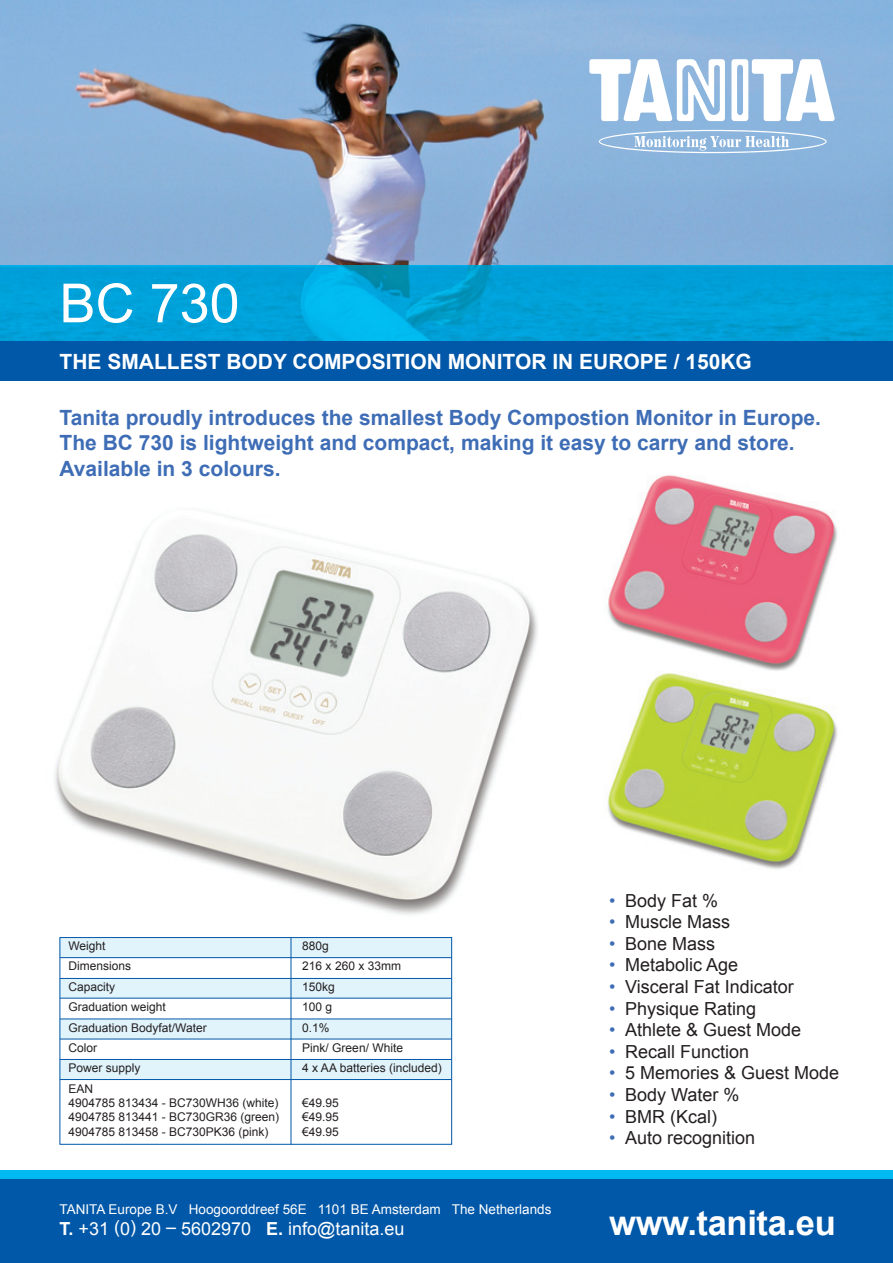
<style>
.page{position:relative;width:893px;height:1263px;background:#fff}
.page>*{position:absolute;margin:0;border:0;box-sizing:border-box;transform-origin:0 0}
.t1{font:54px "Arial";color:#fff}
.t2{font:700 34.5px "Arial";letter-spacing:-.01em;color:#fff}
.t3{font:700 21px/25.2px "Arial";color:#3e6db6}
.t4{font:700 21px "Arial";color:#fff}
.t5{font:18px "Arial";color:#231f20}
.t6{font:18px "Arial";color:#fff}
.t7{font:13.5px "Arial";color:#fff}
.t8{font:12px/14.4px "Arial";color:#231f20}
.s1{color:#3e6db6}
.s2{font-weight:700}
</style>
<div class="page">
<img style="left:55px;top:514px;width:483px;height:401px">
<div style="left:60px;top:1059px;width:392px;height:20px;background:#e1f4fc"></div>
<img style="left:607px;top:475px;width:231px;height:196px">
<img style="left:608px;top:673px;width:230px;height:196px">
<img style="left:0;top:0;width:893px;height:265px">
<img style="left:0;top:265px;width:893px;height:77px">
<svg style="left:589px;top:59px;width:136px;height:62px"></svg>
<svg style="left:731px;top:59px;width:104px;height:62px"></svg>
<svg style="left:599px;top:130px;width:228px;height:23px;background:#a6c5e4"></svg>
<div style="left:0;top:342px;width:893px;height:39px;background:#0157a8"></div>
<div style="left:60px;top:938px;width:392px;height:19px;background:#e1f4fc"></div>
<div style="left:60px;top:978px;width:392px;height:20px;background:#e1f4fc"></div>
<div style="left:60px;top:1019px;width:392px;height:20px;background:#e1f4fc"></div>
<div style="left:0;top:1171px;width:893px;height:92px;background:#0157a8"></div>
<div style="left:0;top:1171px;width:893px;height:8px;background:#00baf1"></div>
<div style="left:60px;top:937px;width:392px;height:208px;border:1px solid #0157a8"></div>
<hr style="left:291px;top:937px;width:1px;height:207px;background:#0157a8">
<hr style="left:60px;top:957px;width:392px;height:1px;background:#0157a8">
<hr style="left:60px;top:978px;width:392px;height:1px;background:#0157a8">
<hr style="left:60px;top:998px;width:392px;height:1px;background:#0157a8">
<hr style="left:60px;top:1018px;width:392px;height:1px;background:#0157a8">
<hr style="left:60px;top:1039px;width:392px;height:1px;background:#0157a8">
<hr style="left:60px;top:1059px;width:392px;height:1px;background:#0157a8">
<hr style="left:60px;top:1079px;width:392px;height:1px;background:#0157a8">
<h1 class="t1" style="left:60px;top:273px;width:182px">BC 730</h1>
<h3 class="t4" style="left:60px;top:349px;width:694px">THE SMALLEST BODY COMPOSITION MONITOR IN EUROPE / 150KG</h3>
<h3 class="t3" style="left:60px;top:405px;width:763px">Tanita proudly introduces the smallest Body Compostion Monitor in Europe.<br>The BC 730 is lightweight and compact, making it easy to carry and store.<br>Available in 3 colours.</h3>
<p class="t8" style="left:68px;top:939px;width:39px">Weight</p>
<p class="t8" style="left:302px;top:939px;width:28px">880g</p>
<p class="t8" style="left:68px;top:959px;width:64px">Dimensions</p>
<p class="t8" style="left:302px;top:959px;width:100px">216 x 260 x 33mm</p>
<p class="t8" style="left:68px;top:979px;width:48px">Capacity</p>
<p class="t8" style="left:302px;top:979px;width:34px">150kg</p>
<p class="t8" style="left:68px;top:1000px;width:99px">Graduation weight</p>
<p class="t8" style="left:302px;top:1000px;width:32px">100 g</p>
<p class="t8" style="left:68px;top:1020px;width:140px">Graduation Bodyfat/Water</p>
<p class="t8" style="left:302px;top:1020px;width:29px">0.1%</p>
<p class="t8" style="left:68px;top:1040px;width:30px">Color</p>
<p class="t8" style="left:302px;top:1040px;width:102px">Pink/ Green/ White</p>
<p class="t8" style="left:68px;top:1061px;width:74px">Power supply</p>
<p class="t8" style="left:302px;top:1061px;width:141px">4 x AA batteries (included)</p>
<p class="t8" style="left:68px;top:1081px;width:212px">EAN<br>4904785 813434 - BC730WH36 (white)</p>
<p class="t8" style="left:302px;top:1096px;width:38px">€49.95</p>
<p class="t8" style="left:68px;top:1110px;width:212px">4904785 813441 - BC730GR36 (green)</p>
<p class="t8" style="left:302px;top:1110px;width:38px">€49.95</p>
<p class="t8" style="left:68px;top:1124px;width:202px">4904785 813458 - BC730PK36 (pink)</p>
<p class="t8" style="left:302px;top:1124px;width:38px">€49.95</p>
<h3 class="t5" style="left:609px;top:890px;width:111px"><span class="s1">•</span> Body Fat %</h3>
<h3 class="t5" style="left:609px;top:912px;width:123px"><span class="s1">•</span> Muscle Mass</h3>
<h3 class="t5" style="left:609px;top:933px;width:108px"><span class="s1">•</span> Bone Mass</h3>
<h3 class="t5" style="left:609px;top:955px;width:131px"><span class="s1">•</span> Metabolic Age</h3>
<h3 class="t5" style="left:609px;top:977px;width:186px"><span class="s1">•</span> Visceral Fat Indicator</h3>
<h3 class="t5" style="left:609px;top:998px;width:149px"><span class="s1">•</span> Physique Rating</h3>
<h3 class="t5" style="left:609px;top:1020px;width:194px"><span class="s1">•</span> Athlete &amp; Guest Mode</h3>
<h3 class="t5" style="left:609px;top:1041px;width:142px"><span class="s1">•</span> Recall Function</h3>
<h3 class="t5" style="left:609px;top:1063px;width:232px"><span class="s1">•</span> 5 Memories &amp; Guest Mode</h3>
<h3 class="t5" style="left:609px;top:1085px;width:132px"><span class="s1">•</span> Body Water %</h3>
<h3 class="t5" style="left:609px;top:1106px;width:109px"><span class="s1">•</span> BMR (Kcal)</h3>
<h3 class="t5" style="left:609px;top:1128px;width:148px"><span class="s1">•</span> Auto recognition</h3>
<p class="t7" style="left:60px;top:1201px;width:494px">TANITA Europe B.V Hoogoorddreef 56E 1101 BE Amsterdam The Netherlands</p>
<h3 class="t6" style="left:60px;top:1218px;width:346px"><span class="s2">T.</span> +31 (0) 20 – 5602970 <span class="s2">E.</span> info@tanita.eu</h3>
<h2 class="t2" style="left:609px;top:1203px;width:228px">www.tanita.eu</h2>
</div>
